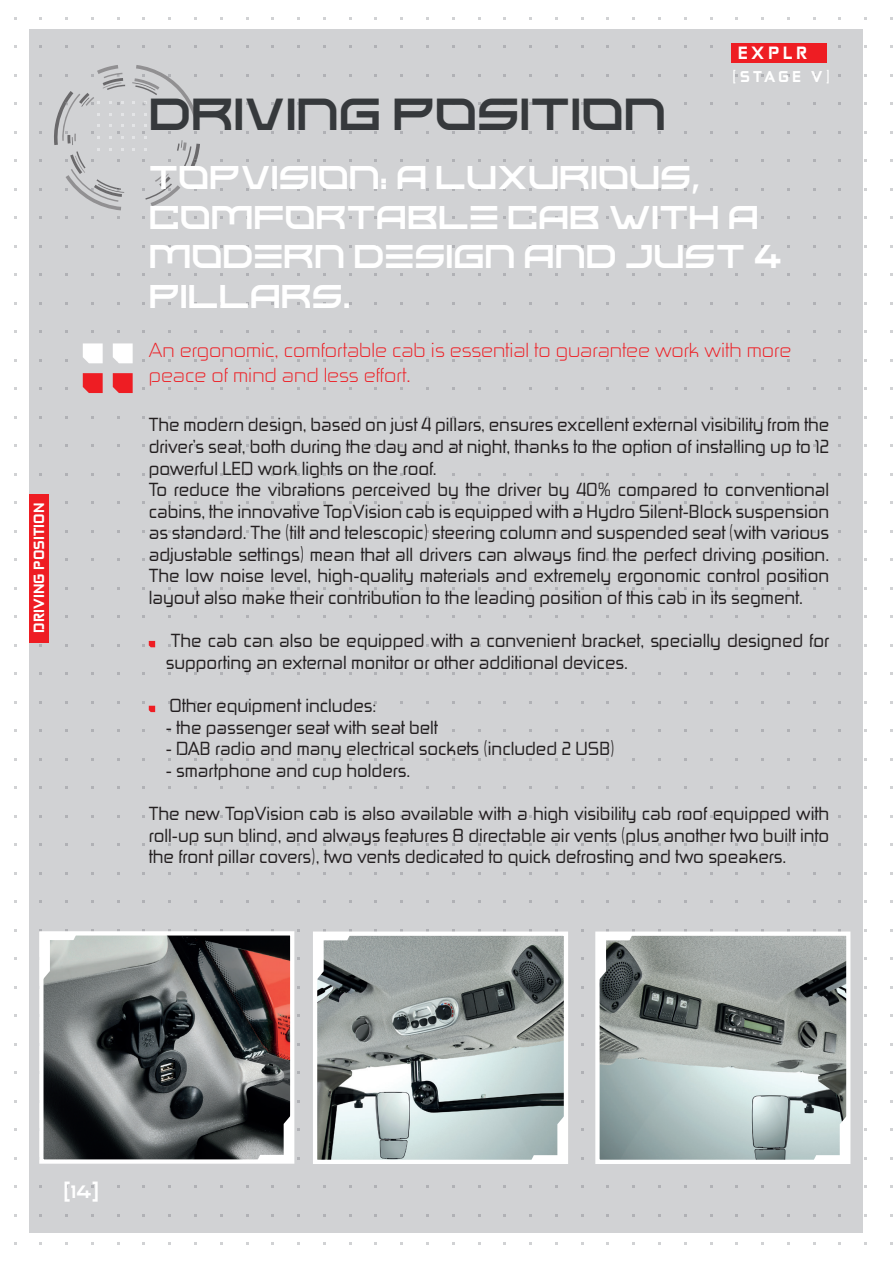
<style>
.page{position:relative;width:893px;height:1263px;background:#fff}
.page>*{position:absolute;margin:0;border:0;box-sizing:border-box;transform-origin:0 0}
.t1{font:45px "Kusanagi";color:#36393c}
.t2{font:33px/39.6px "Kusanagi";color:#fff}
.t3{font:19.35px/25.2px "Zekton Lt";color:#ee1d23;scale:1.09 1}
.t4{font:18px/21.6px "Zekton Rg Regular 3";color:#231f20}
.t5{font:18px "Kusanagi";color:#fff}
.t6{font:16.95px "Zekton Hv";letter-spacing:.2em;color:#fff;scale:1.06 1}
.t7{font:15px "Zekton Hv";letter-spacing:.185em;color:#fff;scale:1.06 1}
.t8{font:14.1px "Zekton Hv";color:#fff;scale:1.06 1}
</style>
<div class="page">
<div style="left:30px;top:30px;width:833px;height:1203px;background:#d1d2d4"></div>
<svg style="left:83px;top:343px;width:20px;height:20px"></svg>
<svg style="left:113px;top:343px;width:20px;height:20px"></svg>
<svg style="left:83px;top:373px;width:20px;height:20px"></svg>
<svg style="left:113px;top:373px;width:20px;height:20px"></svg>
<svg style="left:143px;top:174px;width:37px;height:32px"></svg>
<svg style="left:54px;top:65px;width:71px;height:80px"></svg>
<svg style="left:65px;top:151px;width:56px;height:59px"></svg>
<svg style="left:132px;top:65px;width:66px;height:74px"></svg>
<svg style="left:177px;top:140px;width:23px;height:30px"></svg>
<div style="left:731px;top:43px;width:96px;height:19px;background:#ee1d23"></div>
<img style="left:44px;top:936px;width:245px;height:223px">
<div style="left:39px;top:931px;width:255px;height:233px;border:4px solid #fff"></div>
<svg style="left:39px;top:929px;width:39px;height:60px"></svg>
<svg style="left:256px;top:1112px;width:38px;height:51px;background:#797a7b"></svg>
<img style="left:318px;top:937px;width:245px;height:222px">
<div style="left:313px;top:932px;width:255px;height:232px;border:4px solid #fff"></div>
<svg style="left:313px;top:929px;width:38px;height:60px;background:#a2a7a7"></svg>
<svg style="left:529px;top:1112px;width:38px;height:51px;background:#c1cdcd"></svg>
<img style="left:600px;top:937px;width:245px;height:222px">
<div style="left:595px;top:932px;width:255px;height:232px;border:4px solid #fff"></div>
<svg style="left:596px;top:929px;width:38px;height:60px;background:#888d8d"></svg>
<svg style="left:812px;top:1112px;width:38px;height:51px"></svg>
<svg style="left:143px;top:641px;width:12px;height:6px"></svg>
<svg style="left:143px;top:701px;width:12px;height:11px"></svg>
<div style="left:30px;top:494px;width:19px;height:148px;background:#ee1d23"></div>
<p class="t8" style="left:32px;top:633px;width:124px;rotate:-90deg">DRIVING POSITION</p>
<h1 class="t1" style="left:149px;top:81px;width:519px">DRIVING POSITION</h1>
<p class="t6" style="left:738px;top:45px;width:67px">EXPLR</p>
<p class="t7" style="left:732px;top:70px;width:93px">[STAGE V]</p>
<h2 class="t2" style="left:149px;top:155px;width:635px">TOPVISION: A LUXURIOUS,<br>COMFORTABLE CAB WITH A<br>MODERN DESIGN AND JUST 4<br>PILLARS.</h2>
<p class="t3" style="left:149px;top:339px;width:591px">An ergonomic, comfortable cab is essential to guarantee work with more peace of mind and less effort.</p>
<p class="t4" style="left:149px;top:415px;width:682px">The modern design, based on just 4 pillars, ensures excellent external visibility from the driver’s seat, both during the day and at night, thanks to the option of installing up to 12 powerful LED work lights on the roof.<br>To reduce the vibrations perceived by the driver by 40% compared to conventional cabins, the innovative TopVision cab is equipped with a Hydro Silent-Block suspension as standard. The (tilt and telescopic) steering column and suspended seat (with various adjustable settings) mean that all drivers can always find the perfect driving position.<br>The low noise level, high-quality materials and extremely ergonomic control position layout also make their contribution to the leading position of this cab in its segment.</p>
<p class="t4" style="left:166px;top:631px;width:665px">The cab can also be equipped with a convenient bracket, specially designed for supporting an external monitor or other additional devices.</p>
<p class="t4" style="left:169px;top:696px;width:208px">Other equipment includes:</p>
<p class="t4" style="left:166px;top:717px;width:274px">- the passenger seat with seat belt</p>
<p class="t4" style="left:166px;top:739px;width:450px">- DAB radio and many electrical sockets (included 2 USB)</p>
<p class="t4" style="left:166px;top:761px;width:246px">- smartphone and cup holders.</p>
<p class="t4" style="left:149px;top:804px;width:682px;text-align:justify">The new TopVision cab is also available with a high visibility cab roof equipped with roll-up sun blind, and always features 8 directable air vents (plus another two built into the front pillar covers), two vents dedicated to quick defrosting and two speakers.</p>
<p class="t5" style="left:64px;top:1179px;width:37px">(14)</p>
</div>
